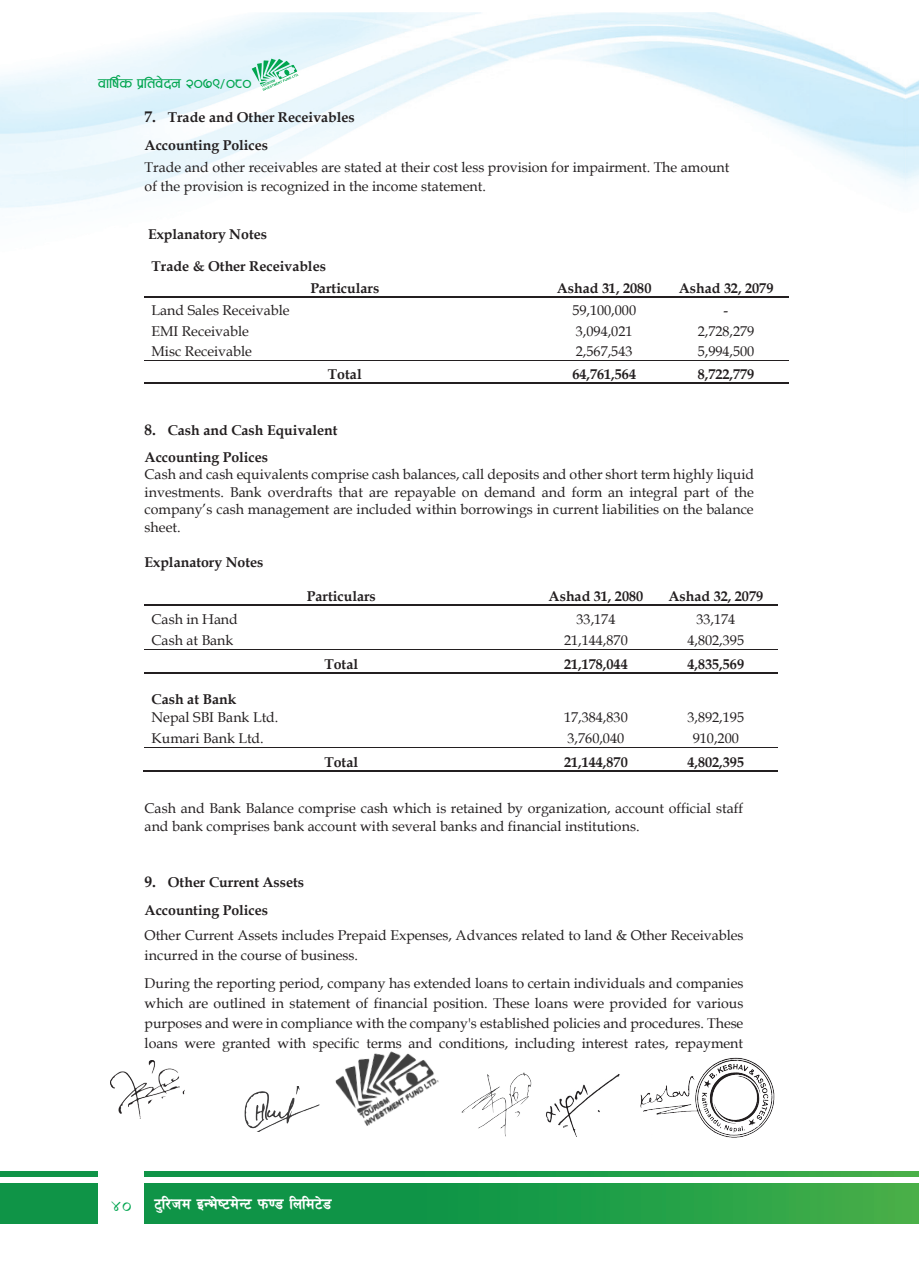
<style>
.page{position:relative;width:919px;height:1280px;background:#fff}
.page>*{position:absolute;margin:0;border:0;box-sizing:border-box;transform-origin:0 0}
.t1{font:700 18px "Preeti";color:#fff}
.t2{font:18px "Aakriti";color:#00a54f}
.t3{font:15px "HIMALAYA TT FONT";color:#00a54f}
.t4{font:14.1px/17.5px "Book Antiqua";color:#231f20}
.t5{font:700 14.1px/27.3px "Book Antiqua";color:#231f20}
.s1{font-size:15.45px}
.s2{font-weight:700}
</style>
<div class="page">
<img style="left:267px;top:296px;width:320px;height:87px">
<img style="left:0;top:13px;width:267px;height:371px">
<img style="left:266px;top:13px;width:652px;height:200px">
<svg style="left:0;top:1183px;width:918px;height:40px;background:#1d9c47"></svg>
<svg style="left:0;top:1172px;width:918px;height:5px;background:#1d9c47"></svg>
<div style="left:99px;top:1167px;width:45px;height:58px;background:#fff"></div>
<svg style="left:252px;top:59px;width:47px;height:32px"></svg>
<div style="left:145px;top:275px;width:400px;height:22px;background:#fff"></div>
<div style="left:145px;top:298px;width:400px;height:21px;background:#fff"></div>
<hr style="left:145px;top:297px;width:400px;height:1px;background:#231f20">
<hr style="left:546px;top:297px;width:117px;height:1px;background:#231f20">
<hr style="left:664px;top:297px;width:125px;height:1px;background:#231f20">
<div style="left:545px;top:361px;width:118px;height:22px;background:#fff"></div>
<hr style="left:145px;top:360px;width:400px;height:1px;background:#231f20">
<hr style="left:545px;top:360px;width:118px;height:1px;background:#231f20">
<hr style="left:663px;top:360px;width:126px;height:1px;background:#231f20">
<hr style="left:145px;top:383px;width:400px;height:1px;background:#231f20">
<hr style="left:546px;top:383px;width:117px;height:1px;background:#231f20">
<hr style="left:664px;top:383px;width:125px;height:1px;background:#231f20">
<hr style="left:145px;top:605px;width:393px;height:1px;background:#231f20">
<hr style="left:539px;top:605px;width:114px;height:1px;background:#231f20">
<hr style="left:655px;top:605px;width:122px;height:1px;background:#231f20">
<hr style="left:145px;top:649px;width:393px;height:1px;background:#231f20">
<hr style="left:538px;top:649px;width:115px;height:1px;background:#231f20">
<hr style="left:654px;top:649px;width:123px;height:1px;background:#231f20">
<hr style="left:145px;top:673px;width:393px;height:1px;background:#231f20">
<hr style="left:539px;top:673px;width:114px;height:1px;background:#231f20">
<hr style="left:655px;top:673px;width:122px;height:1px;background:#231f20">
<hr style="left:145px;top:747px;width:393px;height:1px;background:#231f20">
<hr style="left:538px;top:747px;width:115px;height:1px;background:#231f20">
<hr style="left:654px;top:747px;width:123px;height:1px;background:#231f20">
<hr style="left:144px;top:771px;width:394px;height:1px;background:#231f20">
<hr style="left:538px;top:771px;width:115px;height:1px;background:#231f20">
<hr style="left:654px;top:771px;width:123px;height:1px;background:#231f20">
<img style="left:546px;top:1074px;width:74px;height:63px">
<img style="left:640px;top:1057px;width:134px;height:81px">
<img style="left:244px;top:1086px;width:75px;height:45px">
<img style="left:111px;top:1060px;width:73px;height:58px">
<img style="left:461px;top:1072px;width:71px;height:65px">
<img style="left:319px;top:1051px;width:120px;height:75px">
<p class="t2" style="left:98px;top:73px;width:155px">jflif{s k|ltj]bg @)&amp;(÷)*)</p>
<p class="t5" style="left:145px;top:104px;width:212px"><span class="s1">7.</span> Trade and Other Receivables<br>Accounting Polices</p>
<p class="t4" style="left:145px;top:157px;width:586px;line-height:18.9px">Trade and other receivables are stated at their cost less provision for impairment. The amount of the provision is recognized in the income statement.</p>
<p class="t5" style="left:148px;top:220px;width:120px">Explanatory Notes</p>
<p class="t5" style="left:310px;top:255px;width:71px;line-height:21.9px;text-indent:-159px">Trade &amp; Other Receivables<br>Particulars</p>
<p class="t5" style="left:556px;top:275px;width:96px">Ashad 31, 2080</p>
<p class="t5" style="left:678px;top:275px;width:96px">Ashad 32, 2079</p>
<p class="t4" style="left:151px;top:301px;width:140px">Land Sales Receivable</p>
<p class="t4" style="left:572px;top:301px;width:65px">59,100,000</p>
<p class="t4" style="left:723px;top:301px;width:6px">-</p>
<p class="t4" style="left:151px;top:322px;width:99px">EMI Receivable</p>
<p class="t4" style="left:576px;top:322px;width:58px">3,094,021</p>
<p class="t4" style="left:697px;top:322px;width:58px">2,728,279</p>
<p class="t4" style="left:151px;top:342px;width:102px">Misc Receivable</p>
<p class="t4" style="left:576px;top:342px;width:58px">2,567,543</p>
<p class="t4" style="left:697px;top:342px;width:58px">5,994,500</p>
<p class="t5" style="left:328px;top:360px;width:35px">Total</p>
<p class="t5" style="left:572px;top:360px;width:65px">64,761,564</p>
<p class="t5" style="left:697px;top:360px;width:58px">8,722,779</p>
<p class="t5" style="left:145px;top:416px;width:194px"><span class="s1">8.</span> Cash and Cash Equivalent<br>Accounting Polices</p>
<p class="t4" style="left:145px;top:465px;width:611px;text-align:justify">Cash and cash equivalents comprise cash balances, call deposits and other short term highly liquid investments. Bank overdrafts that are repayable on demand and form an integral part of the company’s cash management are included within borrowings in current liabilities on the balance sheet.</p>
<p class="t5" style="left:145px;top:548px;width:120px">Explanatory Notes</p>
<p class="t5" style="left:307px;top:582px;width:71px">Particulars</p>
<p class="t5" style="left:548px;top:582px;width:96px">Ashad 31, 2080</p>
<p class="t5" style="left:668px;top:582px;width:96px">Ashad 32, 2079</p>
<p class="t4" style="left:151px;top:610px;width:88px">Cash in Hand</p>
<p class="t4" style="left:576px;top:610px;width:40px">33,174</p>
<p class="t4" style="left:696px;top:610px;width:40px">33,174</p>
<p class="t4" style="left:151px;top:631px;width:83px">Cash at Bank</p>
<p class="t4" style="left:564px;top:631px;width:65px">21,144,870</p>
<p class="t4" style="left:687px;top:631px;width:58px">4,802,395</p>
<p class="t5" style="left:324px;top:651px;width:35px">Total</p>
<p class="t5" style="left:564px;top:651px;width:65px">21,178,044</p>
<p class="t5" style="left:687px;top:651px;width:58px">4,835,569</p>
<p class="t4" style="left:151px;top:691px;width:128px"><span class="s2">Cash at Bank<br></span>Nepal SBI Bank Ltd.</p>
<p class="t4" style="left:564px;top:708px;width:65px">17,384,830</p>
<p class="t4" style="left:687px;top:708px;width:58px">3,892,195</p>
<p class="t4" style="left:151px;top:729px;width:114px">Kumari Bank Ltd.</p>
<p class="t4" style="left:567px;top:729px;width:58px">3,760,040</p>
<p class="t4" style="left:692px;top:729px;width:48px">910,200</p>
<p class="t5" style="left:324px;top:748px;width:35px">Total</p>
<p class="t5" style="left:564px;top:748px;width:65px">21,144,870</p>
<p class="t5" style="left:687px;top:748px;width:58px">4,802,395</p>
<p class="t4" style="left:145px;top:799px;width:600px">Cash and Bank Balance comprise cash which is retained by organization, account official staff and bank comprises bank account with several banks and financial institutions.</p>
<p class="t5" style="left:145px;top:869px;width:161px"><span class="s1">9.</span> Other Current Assets<br>Accounting Polices</p>
<p class="t4" style="left:145px;top:924px;width:600px;line-height:20.1px">Other Current Assets includes Prepaid Expenses, Advances related to land &amp; Other Receivables incurred in the course of business.</p>
<p class="t4" style="left:145px;top:972px;width:600px;line-height:20.1px;text-align:justify">During the reporting period, company has extended loans to certain individuals and companies which are outlined in statement of financial position. These loans were provided for various purposes and were in compliance with the company's established policies and procedures. These loans were granted with specific terms and conditions, including interest rates, repayment</p>
<p class="t3" style="left:110px;top:1196px;width:23px">40</p>
<p class="t1" style="left:155px;top:1194px;width:179px">6'l/hd OGe]i6d]G6 km08 lnld6]8</p>
</div>
